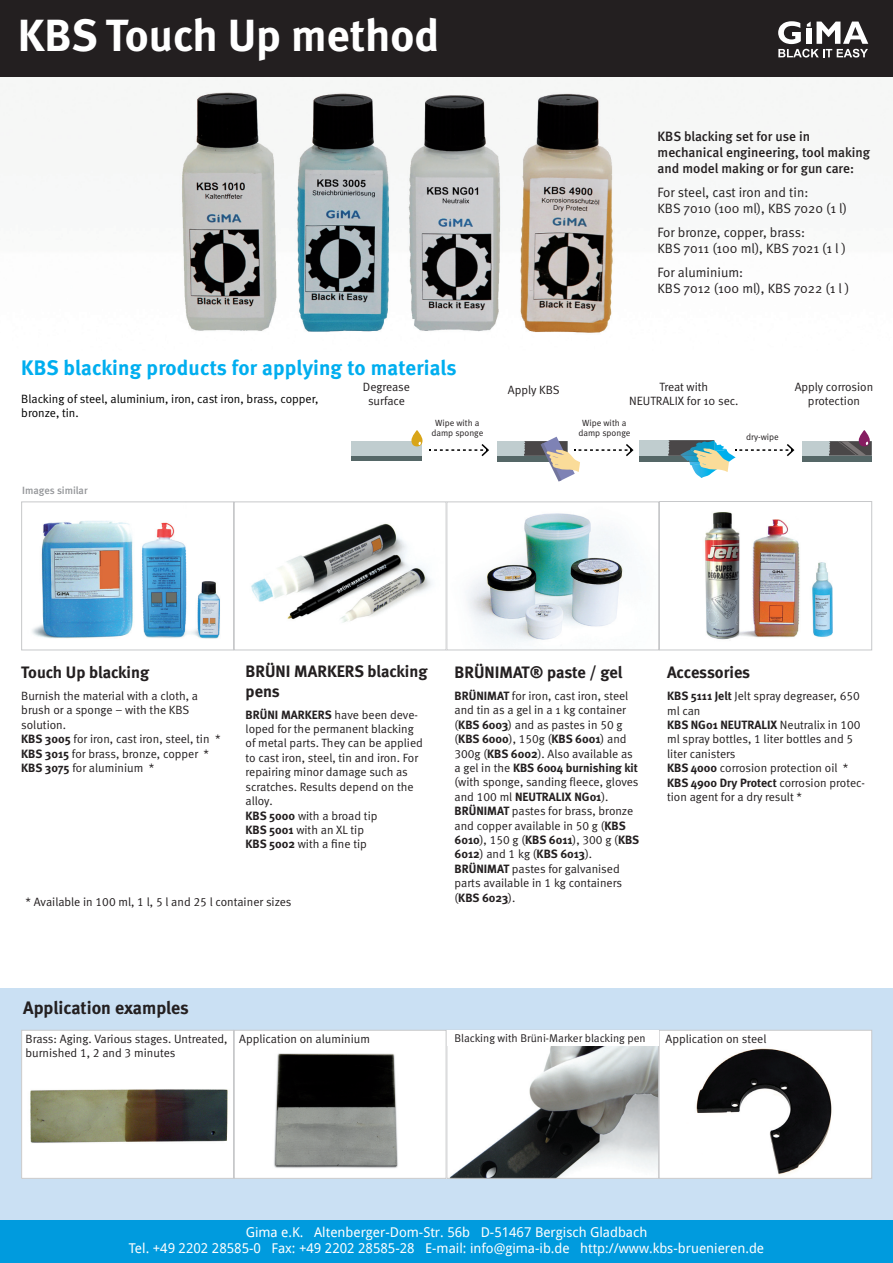
<style>
.page{position:relative;width:893px;height:1263px;background:#fff}
.page>*{position:absolute;margin:0;border:0;box-sizing:border-box;transform-origin:0 0}
.t1{font:700 45px "Meta";color:#fff}
.t2{font:700 21px "Meta";letter-spacing:.005em;color:#00aeef}
.t3{font:700 18px "Meta";color:#231f20}
.t4{font:700 16.5px/19.8px "Meta";color:#231f20}
.t5{font:13.5px "Droid Sans";color:#fff}
.t6{font:13.5px "Meta Normal";color:#231f20}
.t7{font:500 13.5px/16.2px "Meta";color:#231f20}
.t8{font:12px/14.4px "Meta Normal LF";color:#231f20}
.t9{font:12px/14.4px "Meta Normal";color:#231f20;text-align:center}
.t10{font:12px/14.4px "Meta Normal LF";color:#000}
.t11{font:11.25px "Meta Normal LF";color:#231f20}
.t12{font:10.5px "Meta Medium LF";letter-spacing:-.005em;color:#939598}
.t13{font:9px/10.5px "Meta Normal";color:#231f20;text-align:center}
.s1{font-family:"Meta";font-weight:700}
.s2{font-family:"Meta Normal"}
</style>
<div class="page">
<img style="left:62px;top:92px;width:551px;height:241px">
<img style="left:467px;top:512px;width:366px;height:133px">
<div style="left:659px;top:501px;width:213px;height:149px;border:1px solid #c7c8ca"></div>
<div style="left:446px;top:501px;width:213px;height:149px;border:1px solid #c7c8ca"></div>
<img style="left:32px;top:521px;width:188px;height:118px">
<div style="left:21px;top:501px;width:213px;height:149px;border:1px solid #c7c8ca"></div>
<img style="left:251px;top:523px;width:181px;height:100px">
<div style="left:234px;top:501px;width:212px;height:149px;border:1px solid #c7c8ca"></div>
<div style="left:0;top:0;width:893px;height:77px;background:#231f20"></div>
<div style="left:0;top:988px;width:893px;height:232px;background:#cae0f3"></div>
<div style="left:0;top:1220px;width:893px;height:43px;background:#009bde"></div>
<img style="left:23px;top:1032px;width:634px;height:145px">
<div style="left:446px;top:1030px;width:213px;height:149px;border:1px solid #c7c8ca"></div>
<div style="left:659px;top:1030px;width:213px;height:148px;background:#fff"></div>
<img style="left:696px;top:1048px;width:136px;height:127px">
<div style="left:659px;top:1030px;width:213px;height:149px;border:1px solid #c7c8ca"></div>
<div style="left:234px;top:1030px;width:212px;height:149px;border:1px solid #c7c8ca"></div>
<div style="left:21px;top:1030px;width:213px;height:149px;border:1px solid #c7c8ca"></div>
<div style="left:447px;top:1031px;width:211px;height:15px;background:#fff"></div>
<svg style="left:778px;top:21px;width:90px;height:37px"></svg>
<div style="left:806px;top:28px;width:5px;height:16px;background:#fff"></div>
<div style="left:639px;top:446px;width:75px;height:16px;background:#556767"></div>
<div style="left:639px;top:440px;width:75px;height:16px;background:#c0cdcf"></div>
<img style="left:695px;top:453px;width:40px;height:25px">
<svg style="left:668px;top:440px;width:61px;height:32px"></svg>
<div style="left:802px;top:447px;width:70px;height:14px;background:#556767"></div>
<div style="left:802px;top:441px;width:70px;height:15px;background:#c0cdcf"></div>
<svg style="left:859px;top:430px;width:11px;height:16px"></svg>
<svg style="left:829px;top:441px;width:43px;height:15px"></svg>
<svg style="left:351px;top:455px;width:70px;height:6px"></svg>
<div style="left:351px;top:441px;width:70px;height:14px;background:#c0cdcf"></div>
<svg style="left:411px;top:430px;width:11px;height:16px"></svg>
<div style="left:497px;top:447px;width:70px;height:14px;background:#556767"></div>
<div style="left:497px;top:441px;width:70px;height:15px;background:#c0cdcf"></div>
<svg style="left:430px;top:444px;width:59px;height:12px"></svg>
<svg style="left:524px;top:437px;width:109px;height:45px"></svg>
<svg style="left:735px;top:444px;width:59px;height:12px"></svg>
<p class="t1" style="left:18px;top:8px;width:423px">KBS Touch Up method</p>
<p class="t2" style="left:21px;top:355px;width:437px">KBS blacking products for applying to materials</p>
<p class="t7" style="left:658px;top:128px;width:154px">KBS blacking set for use in</p>
<p class="t7" style="left:658px;top:144px;width:214px">mechanical engineering, tool making and model making or for gun care:</p>
<p class="t6" style="left:658px;top:184px;width:152px">For steel, cast iron and tin:</p>
<p class="t6" style="left:658px;top:200px;width:191px">KBS 7010 (100 ml), KBS 7020 (1 l)</p>
<p class="t6" style="left:658px;top:224px;width:149px">For bronze, copper, brass:</p>
<p class="t6" style="left:658px;top:240px;width:190px">KBS 7011 (100 ml), KBS 7021 (1 l )</p>
<p class="t6" style="left:658px;top:264px;width:87px">For aluminium:</p>
<p class="t6" style="left:658px;top:280px;width:193px">KBS 7012 (100 ml), KBS 7022 (1 l )</p>
<p class="t10" style="left:21px;top:392px;width:299px">Blacking of steel, aluminium, iron, cast iron, brass, copper, bronze, tin.</p>
<p class="t12" style="left:22px;top:485px;width:67px">Images similar</p>
<p class="t9" style="left:363px;top:379px;width:49px">Degrease surface</p>
<p class="t9" style="left:508px;top:383px;width:53px">Apply KBS</p>
<p class="t9" style="left:659px;top:379px;width:50px">Treat with</p>
<p class="t9" style="left:629px;top:394px;width:111px">NEUTRALIX for 10 sec.</p>
<p class="t13" style="left:431px;top:417px;width:53px">Wipe with a damp sponge</p>
<p class="t13" style="left:578px;top:417px;width:53px">Wipe with a damp sponge</p>
<p class="t13" style="left:746px;top:431px;width:34px">dry-wipe</p>
<p class="t9" style="left:795px;top:379px;width:80px">Apply corrosion protection</p>
<p class="t4" style="left:21px;top:662px;width:129px">Touch Up blacking</p>
<p class="t8" style="left:21px;top:688px;width:178px">Burnish the material with a cloth, a brush or a sponge – with the KBS solution.</p>
<p class="t8" style="left:21px;top:732px;width:201px"><span class="s1">KBS 3005</span> for iron, cast iron, steel, tin <span class="s2">*</span></p>
<p class="t8" style="left:21px;top:746px;width:189px"><span class="s1">KBS 3015</span> for brass, bronze, copper *</p>
<p class="t8" style="left:21px;top:760px;width:135px"><span class="s1">KBS 3075</span> for aluminium *</p>
<p class="t4" style="left:246px;top:661px;width:183px">BRÜNI MARKERS blacking pens</p>
<p class="t8" style="left:246px;top:707px;width:179px"><span class="s1">BRÜNI MARKERS</span> have been deve&shy;loped for the permanent blacking of metal parts. They can be applied to cast iron, steel, tin and iron. For repairing minor damage such as scratches. Results depend on the alloy.</p>
<p class="t8" style="left:246px;top:808px;width:133px"><span class="s1">KBS 5000</span> with a broad tip</p>
<p class="t8" style="left:246px;top:822px;width:120px"><span class="s1">KBS 5001</span> with an XL tip</p>
<p class="t8" style="left:246px;top:837px;width:123px"><span class="s1">KBS 5002</span> with a fine tip</p>
<p class="t8" style="left:26px;top:894px;width:268px">* Available in 100 ml, 1 l, 5 l and 25 l container sizes</p>
<p class="t4" style="left:454px;top:662px;width:169px">BRÜNIMAT® paste / gel</p>
<p class="t8" style="left:454px;top:688px;width:186px"><span class="s1">BRÜNIMAT</span> <span class="s2">for iron, cast iron, steel and tin as a gel in a 1 kg container </span>(<span class="s1">KBS 6003</span>) and as pastes in 50 g (<span class="s1">KBS 6000</span><span class="s2">)</span>, 150g (<span class="s1">KBS 6001</span>) and<br>300g (<span class="s1">KBS 6002</span>). Also available as a gel in the <span class="s1">KBS 6004 burnishing kit </span>(with sponge, sanding fleece, gloves and 100 ml <span class="s1">NEUTRALIX NG01</span>).</p>
<p class="t8" style="left:454px;top:804px;width:186px"><span class="s1">BRÜNIMAT</span> pastes for brass, bronze and copper available in 50 g (<span class="s1">KBS<br>6010</span>), 150 g (<span class="s1">KBS 6011</span>), 300 g (<span class="s1">KBS<br>6012</span>) and 1 kg (<span class="s1">KBS 6013</span>).<br><span class="s1">BRÜNIMAT</span> pastes for galvanised parts available in 1 kg containers (<span class="s1">KBS 6023</span>).</p>
<p class="t4" style="left:667px;top:662px;width:85px">Accessories</p>
<p class="t8" style="left:667px;top:689px;width:194px"><span class="s1">KBS 5111 Jelt</span> Jelt spray degreaser, 650 ml can</p>
<p class="t8" style="left:667px;top:717px;width:195px"><span class="s1">KBS NG01 NEUTRALIX</span> Neutralix in 100 ml spray bottles, 1 liter bottles and 5 liter canisters</p>
<p class="t8" style="left:667px;top:761px;width:183px"><span class="s1">KBS 4000</span> corrosion protection oil *</p>
<p class="t8" style="left:667px;top:775px;width:199px"><span class="s1">KBS 4900 Dry Protect</span> corrosion protec&shy;tion agent for a dry result *</p>
<p class="t3" style="left:23px;top:997px;width:167px">Application examples</p>
<p class="t8" style="left:26px;top:1031px;width:204px">Brass: Aging. Various stages. Untreated, burnished 1, 2 and 3 minutes</p>
<p class="t8" style="left:239px;top:1031px;width:132px">Application on aluminium</p>
<p class="t11" style="left:454px;top:1031px;width:193px">Blacking with Brüni-Marker blacking pen</p>
<p class="t8" style="left:665px;top:1031px;width:103px">Application on steel</p>
<p class="t5" style="left:246px;top:1224px;width:403px">Gima e.K. Altenberger-Dom-Str. 56b D-51467 Bergisch Gladbach</p>
<p class="t5" style="left:129px;top:1240px;width:637px">Tel. +49 2202 28585-0 Fax: +49 2202 28585-28 E-mail: info@gima-ib.de http://www.kbs-bruenieren.de</p>
</div>
